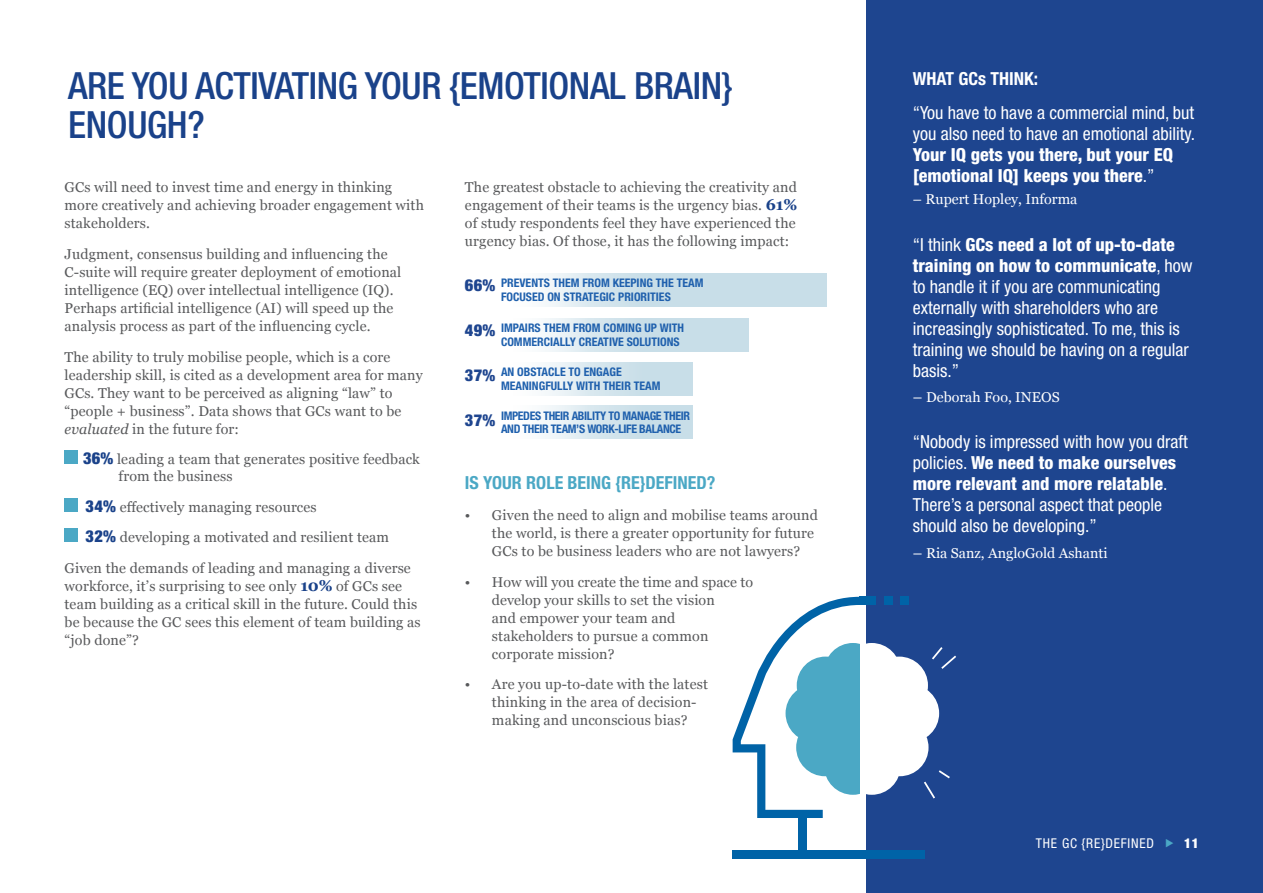
<style>
.page{position:relative;width:1263px;height:893px;background:#fff}
.page>*{position:absolute;margin:0;border:0;box-sizing:border-box;transform-origin:0 0}
.t1{font:500 condensed 37.5px/39px "Helvetica Neue LT Std";letter-spacing:-.01em;color:#1a428a}
.t2{font:condensed 18px/21px "Helvetica Neue LT Std";color:#fff}
.t3{font:800 condensed 18px/21px "Helvetica Neue LT Std";color:#fff}
.t4{font:700 condensed 18px "Helvetica Neue LT Std";color:#4ba8c5}
.t5{font:700 condensed 18px "Helvetica Neue LT Std";color:#fff}
.t6{font:900 condensed 16.5px "Helvetica Neue LT Std";letter-spacing:.01em;color:#1e458f}
.t7{font:14.25px/18px "Georgia";letter-spacing:.01em;color:#58595b}
.t8{font:14.25px "Georgia";color:#fff}
.t9{font:condensed 13.5px "Helvetica Neue LT Std";letter-spacing:.06em;color:#fff}
.t10{font:900 condensed 13.5px "Helvetica Neue LT Std";color:#fff}
.t11{font:700 condensed 11.85px/13.5px "Helvetica Neue LT Std";color:#1f60ad}
.t12{font:700 condensed 11.85px/13.5px "Helvetica Neue LT Std";letter-spacing:-.03em;color:#1f60ad}
.s1{font-weight:400}
.s2{font-weight:800}
.s3{font-size:15px}
.s4{font-weight:700;font-size:15.75px;color:#1a428a}
.s5{font-style:italic}
.s6{font-family:"Helvetica Neue LT Std";font-weight:900;font-stretch:condensed;font-size:16.5px;color:#1a428a}
</style>
<div class="page">
<div style="left:65px;top:450px;width:13px;height:14px;background:#4ba8c5"></div>
<div style="left:65px;top:498px;width:13px;height:14px;background:#4ba8c5"></div>
<div style="left:65px;top:528px;width:13px;height:14px;background:#4ba8c5"></div>
<div style="left:866px;top:0;width:397px;height:893px;background:#1e458f"></div>
<div style="left:513px;top:362px;width:179px;height:34px;background:linear-gradient(to right,#fcfdfd,#bbd6e3)"></div>
<div style="left:513px;top:318px;width:235px;height:34px;background:linear-gradient(to right,#f4f8fa,#b9d5e2)"></div>
<svg style="left:545px;top:273px;width:282px;height:34px;background:#cee2ea"></svg>
<div style="left:513px;top:405px;width:179px;height:34px;background:linear-gradient(to right,#fcfdfd,#bbd6e3)"></div>
<div style="left:881px;top:684px;width:58px;height:58px;background:#fff;border-radius:50%"></div>
<div style="left:870px;top:657px;width:58px;height:57px;background:#fff;border-radius:50%"></div>
<div style="left:871px;top:719px;width:57px;height:57px;background:#fff;border-radius:50%"></div>
<svg style="left:922px;top:647px;width:34px;height:152px"></svg>
<div style="left:733px;top:851px;width:192px;height:8px;background:#0063a7"></div>
<div style="left:798px;top:814px;width:8px;height:41px;background:#0063a7"></div>
<svg style="left:733px;top:597px;width:172px;height:221px"></svg>
<div style="left:860px;top:597px;width:16px;height:8px;background:#0063a7"></div>
<div style="left:884px;top:597px;width:8px;height:8px;background:#0063a7"></div>
<div style="left:900px;top:597px;width:9px;height:8px;background:#0063a7"></div>
<h1 class="t1" style="left:68px;top:66px;width:666px">ARE YOU ACTIVATING YOUR {EMOTIONAL BRAIN}<br>ENOUGH?</h1>
<p class="t5" style="left:913px;top:68px;width:127px">WHAT GCs THINK:</p>
<p class="t2" style="left:913px;top:102px;width:284px">“You have to have a commercial mind, but you also need to have an emotional ability.</p>
<p class="t3" style="left:913px;top:144px;width:262px">Your IQ gets you there, but your EQ [emotional IQ] keeps you there<span class="s1">.”</span></p>
<p class="t8" style="left:913px;top:189px;width:166px">– Rupert Hopley, Informa</p>
<p class="t2" style="left:913px;top:234px;width:281px">“I think <span class="s2">GCs need a lot of up-to-date training on how to communicate</span>, how to handle it if you are communicating externally with shareholders who are increasingly sophisticated. To me, this is training we should be having on a regular basis.”</p>
<p class="t8" style="left:913px;top:387px;width:148px"><span class="s3">–</span> Deborah Foo, INEOS</p>
<p class="t2" style="left:913px;top:431px;width:276px">“Nobody is impressed with how you draft policies. <span class="s2">We need to make ourselves more relevant and more relatable</span>.<br>There’s a personal aspect that people should also be developing.”</p>
<p class="t8" style="left:913px;top:542px;width:196px"><span class="s3">–</span> Ria Sanz, AngloGold Ashanti</p>
<p class="t7" style="left:465px;top:177px;width:334px;text-align:justify">The greatest obstacle to achieving the creativity and engagement of their teams is the urgency bias. <span class="s4">61% </span>of study respondents feel they have experienced the urgency bias. Of those, it has the following impact:</p>
<p class="t6" style="left:465px;top:275px;width:32px">66%</p>
<p class="t6" style="left:465px;top:320px;width:32px">49%</p>
<p class="t6" style="left:465px;top:365px;width:32px">37%</p>
<p class="t6" style="left:465px;top:410px;width:32px">37%</p>
<p class="t7" style="left:65px;top:177px;width:361px">GCs will need to invest time and energy in thinking more creatively and achieving broader engagement with stakeholders.</p>
<p class="t7" style="left:65px;top:244px;width:338px">Judgment, consensus building and influencing the C-suite will require greater deployment of emotional intelligence (EQ) over intellectual intelligence (IQ).<br>Perhaps artificial intelligence (AI) will speed up the analysis process as part of the influencing cycle.</p>
<p class="t7" style="left:65px;top:347px;width:360px">The ability to truly mobilise people, which is a core leadership skill, is cited as a development area for many GCs. They want to be perceived as aligning “law” to “people + business”. Data shows that GCs want to be <span class="s5">evaluated</span> in the future for:</p>
<p class="t7" style="left:119px;top:451px;width:303px;line-height:16.5px;text-indent:-36px"><span class="s6">36%</span> leading a team that generates positive feedback from the business</p>
<p class="t7" style="left:86px;top:497px;width:233px"><span class="s6">34%</span> effectively managing resources</p>
<p class="t7" style="left:86px;top:528px;width:305px"><span class="s6">32%</span> developing a motivated and resilient team</p>
<p class="t7" style="left:65px;top:559px;width:348px">Given the demands of leading and managing a diverse</p>
<p class="t7" style="left:65px;top:577px;width:358px">workforce, it’s surprising to see only <span class="s4">10%</span> of GCs see team building as a critical skill in the future. Could this be because the GC sees this element of team building as “job done”?</p>
<p class="t11" style="left:501px;top:276px;width:204px">PREVENTS THEM FROM KEEPING THE TEAM<br>FOCUSED ON STRATEGIC PRIORITIES</p>
<p class="t11" style="left:501px;top:321px;width:185px">IMPAIRS THEM FROM COMING UP WITH<br>COMMERCIALLY CREATIVE SOLUTIONS</p>
<p class="t11" style="left:501px;top:365px;width:161px">AN OBSTACLE TO ENGAGE<br>MEANINGFULLY WITH THEIR TEAM</p>
<p class="t12" style="left:501px;top:408px;width:190px">IMPEDES THEIR ABILITY TO MANAGE THEIR<br>AND THEIR TEAM’S WORK-LIFE BALANCE</p>
<p class="t4" style="left:465px;top:472px;width:252px">IS YOUR ROLE BEING {RE}DEFINED?</p>
<p class="t7" style="left:492px;top:505px;width:328px;text-indent:-27px">• Given the need to align and mobilise teams around the world, is there a greater opportunity for future<br>GCs to be business leaders who are not lawyers?</p>
<p class="t7" style="left:492px;top:572px;width:262px;text-indent:-27px">• How will you create the time and space to develop your skills to set the vision<br>and empower your team and stakeholders to pursue a common corporate mission?</p>
<p class="t7" style="left:492px;top:675px;width:217px;text-indent:-27px">• Are you up-to-date with the latest thinking in the area of decision&shy;making and unconscious bias?</p>
<p class="t9" style="left:1036px;top:836px;width:120px">THE GC {RE}DEFINED</p>
<p class="t10" style="left:1184px;top:835px;width:16px">11</p>
</div>
